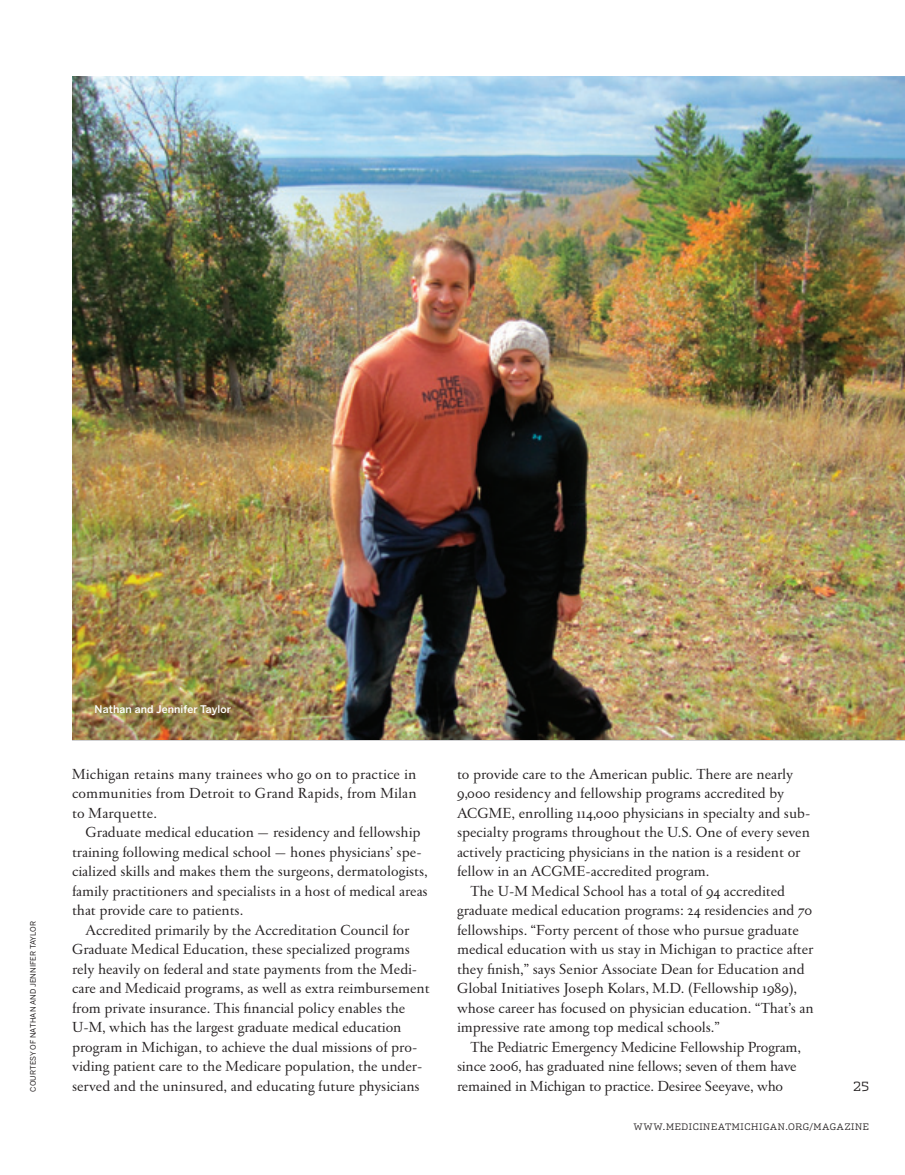
<style>
.page{position:relative;width:905px;height:1175px;background:#fff}
.page>*{position:absolute;margin:0;border:0;box-sizing:border-box;transform-origin:0 0}
.Garr__Body__10_5_13{font:15.75px/19.5px "Garamond FB Text";color:#231f20}
.Page___Right{font:300 12.75px "Dispatch";color:#231f20}
.Photo_Caption{font:500 10.5px "Benton Sans";letter-spacing:.01em;color:#fff}
.Folio_Right{font:300 9px "Dispatch";letter-spacing:.07em;color:#231f20}
.Gutter_Credit{font:7.5px "Benton Sans Regluar";letter-spacing:.01em;color:#231f20}
</style>
<div class="page">
<img style="left:72px;top:76px;width:832px;height:663px">
<p class="Gutter_Credit" style="left:29px;top:1091px;width:172px;rotate:-90deg">COURTESY OF NATHAN AND JENNIFER TAYLOR</p>
<p class="Photo_Caption" style="left:94px;top:703px;width:138px">Nathan and Jennifer Taylor</p>
<p class="Garr__Body__10_5_13" style="left:72px;top:765px;width:346px;text-align:justify">Michigan retains many trainees who go on to practice in communities from Detroit to Grand Rapids, from Milan to Marquette.</p>
<p class="Garr__Body__10_5_13" style="left:72px;top:823px;width:357px;text-indent:14px">Graduate medical education — residency and fellowship training following medical school — hones physicians’ spe&shy;cialized skills and makes them the surgeons, dermatologists, family practitioners and specialists in a host of medical areas that provide care to patients.</p>
<p class="Garr__Body__10_5_13" style="left:72px;top:921px;width:359px;text-indent:14px">Accredited primarily by the Accreditation Council for Graduate Medical Education, these specialized programs rely heavily on federal and state payments from the Medi&shy;care and Medicaid programs, as well as extra reimbursement from private insurance. This financial policy enables the U-M, which has the largest graduate medical education program in Michigan, to achieve the dual missions of pro&shy;viding patient care to the Medicare population, the under&shy;served and the uninsured, and educating future physicians</p>
<p class="Garr__Body__10_5_13" style="left:457px;top:765px;width:355px">to provide care to the American public. There are nearly 9,000 residency and fellowship programs accredited by ACGME, enrolling 114,000 physicians in specialty and sub&shy;specialty programs throughout the U.S. One of every seven actively practicing physicians in the nation is a resident or fellow in an ACGME-accredited program.</p>
<p class="Garr__Body__10_5_13" style="left:457px;top:882px;width:358px;text-indent:14px">The U-M Medical School has a total of 94 accredited graduate medical education programs: 24 residencies and 70 fellowships. “Forty percent of those who pursue graduate medical education with us stay in Michigan to practice after they finish,” says Senior Associate Dean for Education and Global Initiatives Joseph Kolars, M.D. (Fellowship 1989), whose career has focused on physician education. “That’s an impressive rate among top medical schools.”</p>
<p class="Garr__Body__10_5_13" style="left:457px;top:1038px;width:345px;text-indent:14px">The Pediatric Emergency Medicine Fellowship Program, since 2006, has graduated nine fellows; seven of them have remained in Michigan to practice. Desiree Seeyave, who</p>
<p class="Page___Right" style="left:853px;top:1078px;width:17px">25</p>
<p class="Folio_Right" style="left:633px;top:1121px;width:237px">WWW.MEDICINEATMICHIGAN.ORG/MAGAZINE</p>
</div>
